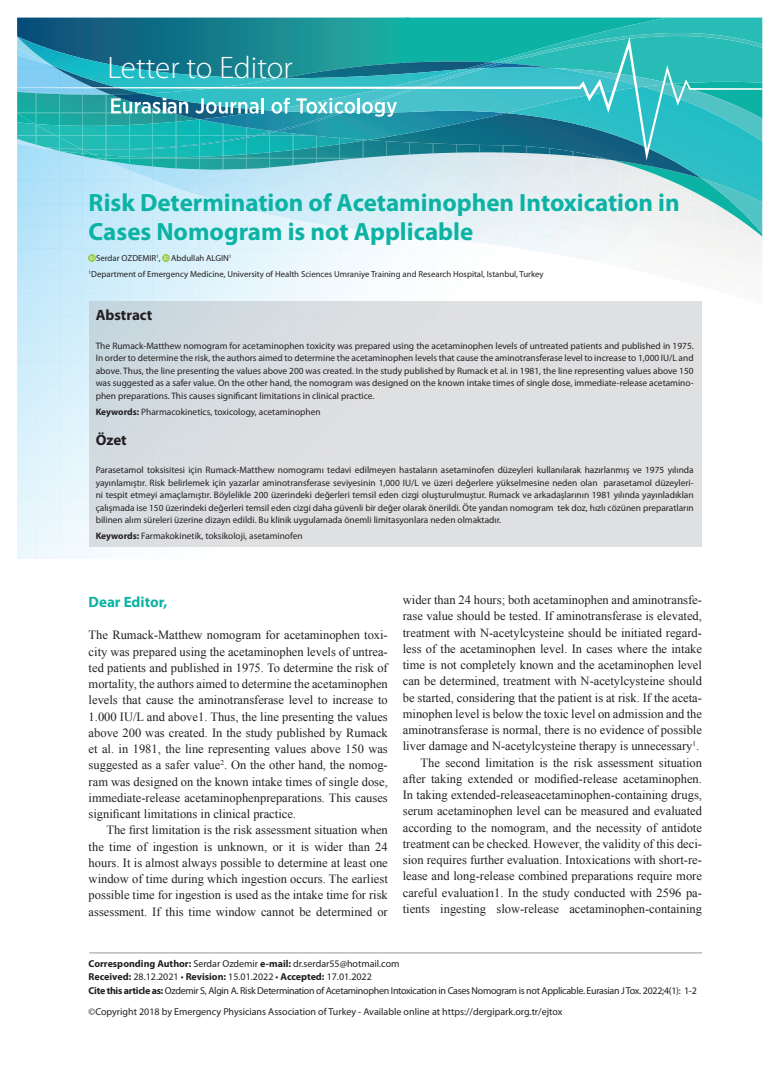
<style>
.page{position:relative;width:780px;height:1088px;background:#fff}
.page>*{position:absolute;margin:0;border:0;box-sizing:border-box;transform-origin:0 0}
.t1{font:300 31.25px "Myriad Pro";color:#fff}
.t2{font:700 25px/28.8px "Myriad Pro";color:#0cb3a5}
.t3{font:700 15px "Myriad Pro";color:#231f20}
.t4{font:700 15px "Myriad Pro";color:#0cb3a5}
.t5{font:12.5px/16.2px "Times New Roman";color:#231f20;text-align:justify}
.t6{font:10px/13.8px "Myriad Pro";letter-spacing:-.03em;color:#231f20}
.t7{font:10px "Myriad Pro";letter-spacing:-.005em;color:#231f20}
.t8{font:9.38px/12.5px "Myriad Pro";color:#231f20;text-align:justify}
.t9{font:8.75px/16px "Myriad Pro";color:#231f20}
.s1{font-weight:700}
</style>
<div class="page">
<hr style="left:89px;top:952px;width:613px;height:1px;background:#acadb1">
<svg style="left:17px;top:18px;width:745px;height:541px;background:#aed6db"></svg>
<h1 class="t1" style="left:107px;top:50px;width:187px">Letter to Editor</h1>
<h2 class="t2" style="left:89px;top:187px;width:592px">Risk Determination of Acetaminophen Intoxication in<br>Cases Nomogram is not Applicable</h2>
<p class="t9" style="left:89px;top:250px;width:456px;text-indent:7px">Serdar OZDEMIR<sup>1</sup>, Abdullah ALGIN<sup>1<br>1</sup>Department of Emergency Medicine, University of Health Sciences Umraniye Training and Research Hospital, Istanbul, Turkey</p>
<p class="t3" style="left:96px;top:306px;width:58px">Abstract</p>
<p class="t8" style="left:96px;top:339px;width:599px">The Rumack-Matthew nomogram for acetaminophen toxicity was prepared using the acetaminophen levels of untreated patients and published in 1975.<br>In order to determine the risk, the authors aimed to determine the acetaminophen levels that cause the aminotransferase level to increase to 1,000 IU/L and above. Thus, the line presenting the values above 200 was created. In the study published by Rumack et al. in 1981, the line representing values above 150 was suggested as a safer value. On the other hand, the nomogram was designed on the known intake times of single dose, immediate-release acetamino&shy;phen preparations. This causes significant limitations in clinical practice.</p>
<p class="t8" style="left:96px;top:405px;width:226px"><span class="s1">Keywords:</span> Pharmacokinetics, toxicology, acetaminophen</p>
<p class="t3" style="left:96px;top:430px;width:33px">Özet</p>
<p class="t8" style="left:96px;top:464px;width:599px">Parasetamol toksisitesi için Rumack-Matthew nomogramı tedavi edilmeyen hastaların asetaminofen düzeyleri kullanılarak hazırlanmış ve 1975 yılında yayınlamıştır. Risk belirlemek için yazarlar aminotransferase seviyesinin 1,000 IU/L ve üzeri değerlere yükselmesine neden olan parasetamol düzeyleri&shy;ni tespit etmeyi amaçlamıştır. Böylelikle 200 üzerindeki değerleri temsil eden cizgi oluşturulmuştur. Rumack ve arkadaşlarının 1981 yılında yayınladıkları çalışmada ise 150 üzerindeki değerleri temsil eden cizgi daha güvenli bir değer olarak önerildi. Öte yandan nomogram tek doz, hızlı cözünen preparatların bilinen alım süreleri üzerine dizayn edildi. Bu klinik uygulamada önemli limitasyonlara neden olmaktadır.</p>
<p class="t8" style="left:96px;top:530px;width:208px"><span class="s1">Keywords:</span> Farmakokinetik, toksikoloji, asetaminofen</p>
<p class="t4" style="left:89px;top:592px;width:80px">Dear Editor,</p>
<p class="t5" style="left:89px;top:627px;width:301px">The Rumack-Matthew nomogram for acetaminophen toxi&shy;city was prepared using the acetaminophen levels of untrea&shy;ted patients and published in 1975. To determine the risk of mortality, the authors aimed to determine the acetaminophen levels that cause the aminotransferase level to increase to 1.000 IU/L and above1. Thus, the line presenting the values above 200 was created. In the study published by Rumack et al. in 1981, the line representing values above 150 was suggested as a safer value<sup>2</sup>. On the other hand, the nomog&shy;ram was designed on the known intake times of single dose, immediate-release acetaminophenpreparations. This causes significant limitations in clinical practice.</p>
<p class="t5" style="left:89px;top:822px;width:301px;text-indent:18px">The first limitation is the risk assessment situation when the time of ingestion is unknown, or it is wider than 24 hours. It is almost always possible to determine at least one window of time during which ingestion occurs. The earliest possible time for ingestion is used as the intake time for risk assessment. If this time window cannot be determined or</p>
<p class="t5" style="left:403px;top:592px;width:301px;text-align:right">wider than 24 hours; both acetaminophen and aminotransfe&shy;rase value should be tested. If aminotransferase is elevated, treatment with N-acetylcysteine should be initiated regard&shy;less of the acetaminophen level. In cases where the intake time is not completely known and the acetaminophen level can be determined, treatment with N-acetylcysteine should be started, considering that the patient is at risk. If the aceta&shy;minophen level is below the toxic level on admission and the aminotransferase is normal, there is no evidence of possible liver damage and N-acetylcysteine therapy is unnecessary<sup>1</sup>.<br>The second limitation is the risk assessment situation after taking extended or modified-release acetaminophen.<br>In taking extended-releaseacetaminophen-containing drugs, serum acetaminophen level can be measured and evaluated according to the nomogram, and the necessity of antidote treatment can be checked. However, the validity of this deci&shy;sion requires further evaluation. Intoxications with short-re&shy;lease and long-release combined preparations require more careful evaluation1. In the study conducted with 2596 pa&shy;tients ingesting slow-release acetaminophen-containing</p>
<p class="t6" style="left:89px;top:956px;width:609px"><span class="s1">Corresponding Author:</span> Serdar Ozdemir <span class="s1">e-mail:</span> dr.serdar55@hotmail.com<br><span class="s1">Received:</span> 28.12.2021 • <span class="s1">Revision:</span> 15.01.2022 • <span class="s1">Accepted:</span> 17.01.2022<br><span class="s1">Cite this article as:</span> Ozdemir S, Algin A. Risk Determination of Acetaminophen Intoxication in Cases Nomogram is not Applicable. Eurasian J Tox. 2022;4(1): 1-2</p>
<p class="t7" style="left:89px;top:1005px;width:475px">©Copyright 2018 by Emergency Physicians Association of Turkey - Available online at https://dergipark.org.tr/ejtox</p>
</div>
